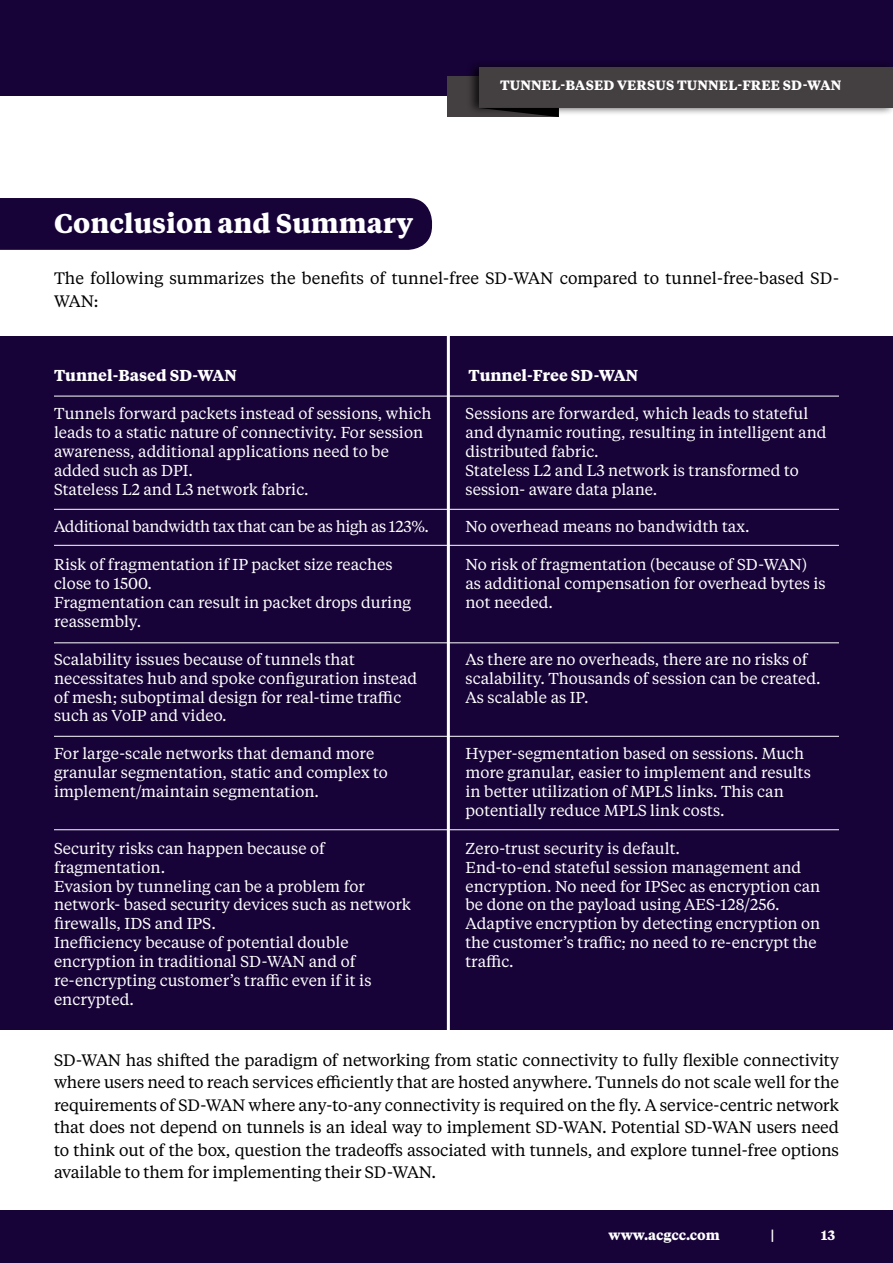
<style>
.page{position:relative;width:893px;height:1263px;background:#fff}
.page>*{position:absolute;margin:0;border:0;box-sizing:border-box;transform-origin:0 0}
.t1{font:700 27px "Tiempos Text";color:#fff}
.t2{font:16.5px/22.5px "Tiempos Text";color:#000}
.t3{font:15.75px/18.9px "Tiempos Text";color:#fff}
.t4{font:15.75px "Tiempos Text";letter-spacing:-.025em;color:#fff}
.t5{font:700 15.75px "Tiempos Text";color:#fff}
.t6{font:700 13.5px "Tiempos Text";letter-spacing:.015em;color:#fff}
</style>
<div class="page">
<div style="left:0;top:1210px;width:893px;height:53px;background:#170338"></div>
<div style="left:0;top:336px;width:893px;height:693px;background:#170338"></div>
<div style="left:0;top:0;width:893px;height:95px;background:#170338"></div>
<div style="left:0;top:198px;width:432px;height:52px;background:#170338"></div>
<hr style="left:54px;top:545px;width:785px;height:1px;background:#fff">
<hr style="left:54px;top:509px;width:785px;height:1px;background:#fff">
<hr style="left:54px;top:396px;width:785px;height:1px;background:#fff">
<hr style="left:54px;top:642px;width:785px;height:1px;background:#fff">
<hr style="left:54px;top:829px;width:785px;height:1px;background:#fff">
<hr style="left:447px;top:328px;width:3px;height:706px;background:#fff">
<hr style="left:54px;top:736px;width:785px;height:1px;background:#fff">
<div style="left:447px;top:76px;width:112px;height:41px;background:#443f41"></div>
<div style="left:466px;top:59px;width:427px;height:57px;background:#000;opacity:.75"></div>
<div style="left:479px;top:67px;width:414px;height:41px;background:#443f41"></div>
<svg style="left:479px;top:108px;width:80px;height:9px"></svg>
<p class="t6" style="left:500px;top:75px;width:343px">TUNNEL-BASED VERSUS TUNNEL-FREE SD-WAN</p>
<h1 class="t1" style="left:54px;top:204px;width:361px">Conclusion and Summary</h1>
<p class="t2" style="left:54px;top:266px;width:786px">The following summarizes the benefits of tunnel-free SD-WAN compared to tunnel-free-based SD-<br>WAN:</p>
<p class="t5" style="left:54px;top:364px;width:184px">Tunnel-Based SD-WAN</p>
<p class="t3" style="left:54px;top:403px;width:379px">Tunnels forward packets instead of sessions, which leads to a static nature of connectivity. For session awareness, additional applications need to be added such as DPI.<br>Stateless L2 and L3 network fabric.</p>
<p class="t4" style="left:54px;top:516px;width:377px">Additional bandwidth tax that can be as high as 123%.</p>
<p class="t3" style="left:54px;top:554px;width:359px">Risk of fragmentation if IP packet size reaches close to 1500.<br>Fragmentation can result in packet drops during reassembly.</p>
<p class="t3" style="left:54px;top:649px;width:365px">Scalability issues because of tunnels that necessitates hub and spoke configuration instead of mesh; suboptimal design for real-time traffic such as VoIP and video.</p>
<p class="t3" style="left:54px;top:743px;width:335px">For large-scale networks that demand more granular segmentation, static and complex to implement/maintain segmentation.</p>
<p class="t3" style="left:54px;top:838px;width:358px">Security risks can happen because of fragmentation.<br>Evasion by tunneling can be a problem for network- based security devices such as network firewalls, IDS and IPS.<br>Inefficiency because of potential double encryption in traditional SD-WAN and of re-encrypting customer’s traffic even if it is encrypted.</p>
<p class="t5" style="left:468px;top:364px;width:171px">Tunnel-Free SD-WAN</p>
<p class="t3" style="left:465px;top:403px;width:363px">Sessions are forwarded, which leads to stateful and dynamic routing, resulting in intelligent and distributed fabric.<br>Stateless L2 and L3 network is transformed to session- aware data plane.</p>
<p class="t3" style="left:465px;top:517px;width:286px">No overhead means no bandwidth tax.</p>
<p class="t3" style="left:465px;top:554px;width:362px">No risk of fragmentation (because of SD-WAN) as additional compensation for overhead bytes is not needed.</p>
<p class="t3" style="left:465px;top:649px;width:357px">As there are no overheads, there are no risks of scalability. Thousands of session can be created.<br>As scalable as IP.</p>
<p class="t3" style="left:465px;top:743px;width:347px">Hyper-segmentation based on sessions. Much more granular, easier to implement and results in better utilization of MPLS links. This can potentially reduce MPLS link costs.</p>
<p class="t3" style="left:465px;top:838px;width:356px">Zero-trust security is default.<br>End-to-end stateful session management and encryption. No need for IPSec as encryption can be done on the payload using AES-128/256.<br>Adaptive encryption by detecting encryption on the customer’s traffic; no need to re-encrypt the traffic.</p>
<p class="t2" style="left:54px;top:1048px;width:786px;text-align:justify">SD-WAN has shifted the paradigm of networking from static connectivity to fully flexible connectivity where users need to reach services efficiently that are hosted anywhere. Tunnels do not scale well for the requirements of SD-WAN where any-to-any connectivity is required on the fly. A service-centric network that does not depend on tunnels is an ideal way to implement SD-WAN. Potential SD-WAN users need to think out of the box, question the tradeoffs associated with tunnels, and explore tunnel-free options available to them for implementing their SD-WAN.</p>
<p class="t6" style="left:609px;top:1226px;width:113px">www.acgcc.com</p>
<p class="t6" style="left:771px;top:1226px;width:6px">|</p>
<p class="t6" style="left:821px;top:1226px;width:16px">13</p>
</div>
